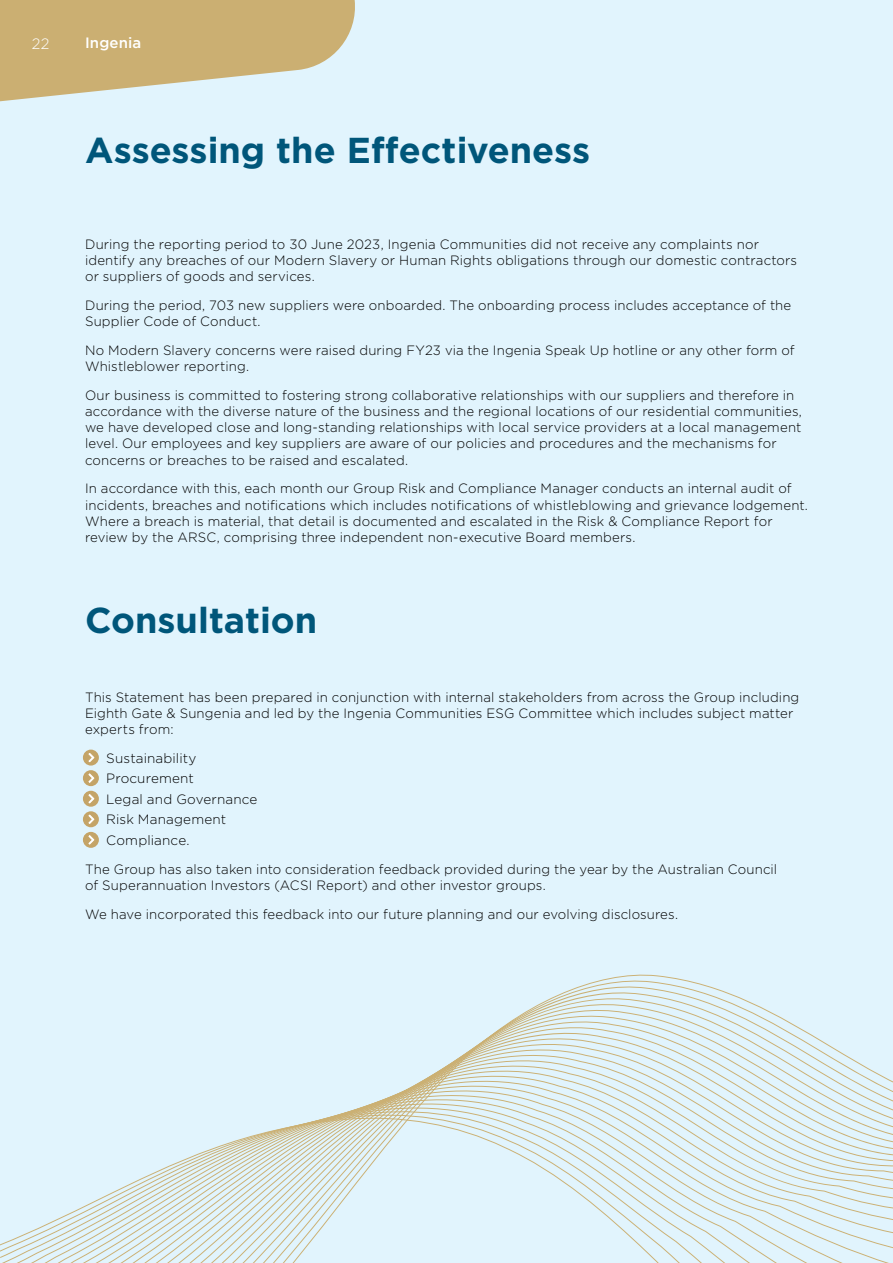
<style>
.page{position:relative;width:893px;height:1263px;background:#e1f4fd}
.page>*{position:absolute;margin:0;border:0;box-sizing:border-box;transform-origin:0 0}
.t1{font:700 36px "Gotham";color:#00567a}
.t2{font:500 15px "Gotham";letter-spacing:.01em;color:#fff}
.t3{font:300 15px "Gotham";color:#fff}
.t4{font:300 13.5px/16px "Gotham";letter-spacing:.01em;color:#000}
</style>
<div class="page">
<svg style="left:0;top:974px;width:893px;height:289px"></svg>
<svg style="left:0;top:0;width:355px;height:102px"></svg>
<div style="left:83px;top:750px;width:16px;height:15px;background:#c4a467;border-radius:50%"></div>
<svg style="left:86px;top:750px;width:11px;height:15px"></svg>
<svg style="left:83px;top:770px;width:16px;height:16px"></svg>
<svg style="left:83px;top:791px;width:16px;height:16px"></svg>
<svg style="left:86px;top:771px;width:11px;height:35px"></svg>
<svg style="left:83px;top:811px;width:16px;height:16px"></svg>
<svg style="left:83px;top:832px;width:16px;height:16px"></svg>
<svg style="left:86px;top:812px;width:11px;height:35px"></svg>
<p class="t3" style="left:32px;top:34px;width:19px">22</p>
<p class="t2" style="left:85px;top:33px;width:58px">Ingenia</p>
<h1 class="t1" style="left:85px;top:127px;width:507px">Assessing the Effectiveness</h1>
<p class="t4" style="left:85px;top:236px;width:714px">During the reporting period to 30 June 2023, Ingenia Communities did not receive any complaints nor identify any breaches of our Modern Slavery or Human Rights obligations through our domestic contractors or suppliers of goods and services.</p>
<p class="t4" style="left:85px;top:297px;width:708px">During the period, 703 new suppliers were onboarded. The onboarding process includes acceptance of the<br>Supplier Code of Conduct.</p>
<p class="t4" style="left:85px;top:342px;width:711px">No Modern Slavery concerns were raised during FY23 via the Ingenia Speak Up hotline or any other form of<br>Whistleblower reporting.</p>
<p class="t4" style="left:85px;top:387px;width:718px">Our business is committed to fostering strong collaborative relationships with our suppliers and therefore in accordance with the diverse nature of the business and the regional locations of our residential communities, we have developed close and long-standing relationships with local service providers at a local management level. Our employees and key suppliers are aware of our policies and procedures and the mechanisms for concerns or breaches to be raised and escalated.</p>
<p class="t4" style="left:85px;top:480px;width:724px">In accordance with this, each month our Group Risk and Compliance Manager conducts an internal audit of incidents, breaches and notifications which includes notifications of whistleblowing and grievance lodgement.<br>Where a breach is material, that detail is documented and escalated in the Risk &amp; Compliance Report for review by the ARSC, comprising three independent non-executive Board members.</p>
<h1 class="t1" style="left:85px;top:596px;width:234px">Consultation</h1>
<p class="t4" style="left:85px;top:689px;width:716px">This Statement has been prepared in conjunction with internal stakeholders from across the Group including<br>Eighth Gate &amp; Sungenia and led by the Ingenia Communities ESG Committee which includes subject matter experts from:</p>
<p class="t4" style="left:85px;top:750px;width:113px">• Sustainability</p>
<p class="t4" style="left:85px;top:770px;width:110px">• Procurement</p>
<p class="t4" style="left:85px;top:791px;width:174px">• Legal and Governance</p>
<p class="t4" style="left:85px;top:811px;width:143px">• Risk Management</p>
<p class="t4" style="left:85px;top:825px;width:694px;line-height:29px">• Compliance.<br>The Group has also taken into consideration feedback provided during the year by the Australian Council</p>
<p class="t4" style="left:85px;top:870px;width:595px;line-height:29px">of Superannuation Investors (ACSI Report) and other investor groups.<br>We have incorporated this feedback into our future planning and our evolving disclosures.</p>
</div>
